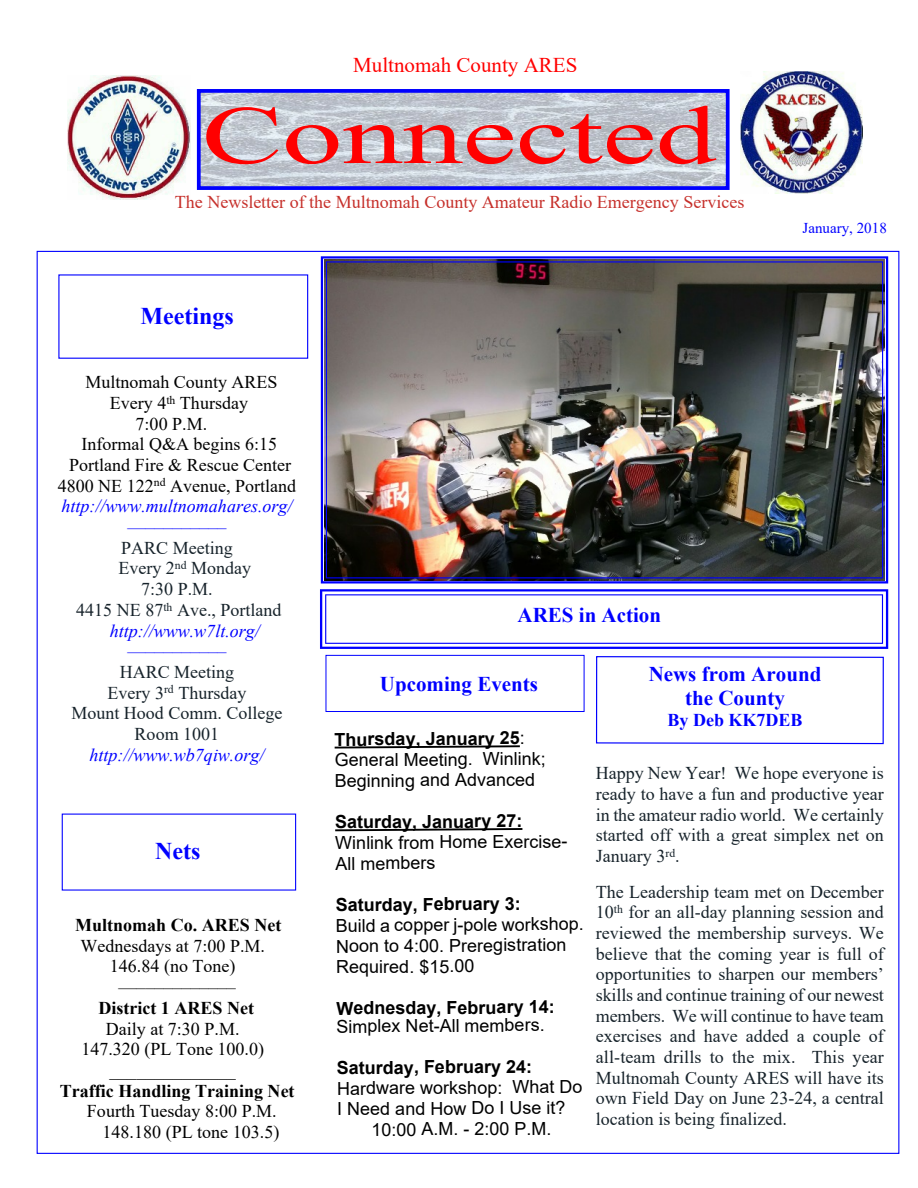
<style>
.page{position:relative;width:918px;height:1188px;background:#fff}
.page>*{position:absolute;margin:0;border:0;box-sizing:border-box;transform-origin:0 0}
.t1{font:82.5px "Times New Roman";letter-spacing:-.005em;color:#f00;scale:1.47 1}
.t2{font:700 24px "Times New Roman";color:#00f}
.t3{font:700 21px/24.2px "Times New Roman";color:#00f;text-align:center}
.t4{font:21px "Times New Roman";color:#f00}
.t5{font:18px/20.7px "Times New Roman";color:#17232b;text-align:justify}
.t6{font:18px/20.7px "Times New Roman";color:#000;text-align:center}
.t7{font:18px/20.7px "Arial";letter-spacing:-.005em;color:#000}
.t8{font:700 18px "Arial";letter-spacing:-.005em;color:#000}
.t9{font:italic 18px "Times New Roman";color:#00f}
.t10{font:18px "Times New Roman";color:#c6302b}
.t11{font:700 18px "Times New Roman";color:#000}
.t12{font:18px "Times New Roman";color:#00f}
.t13{font:700 18px "Times New Roman";color:#00f}
.t14{font:15px "Times New Roman";color:#00f}
.s1{font-weight:700}
</style>
<div class="page">
<div style="left:37px;top:251px;width:862px;height:903px;background:#fff;border:1px solid #00f"></div>
<img style="left:202px;top:94px;width:523px;height:91px">
<div style="left:197px;top:89px;width:533px;height:101px;border:4px solid #00f"></div>
<img style="left:68px;top:75px;width:122px;height:124px">
<img style="left:740px;top:71px;width:122px;height:123px">
<div style="left:326px;top:655px;width:259px;height:57px;border:1px solid #00f"></div>
<svg style="left:320px;top:589px;width:568px;height:60px"></svg>
<svg style="left:335px;top:745px;width:185px;height:4px"></svg>
<svg style="left:335px;top:828px;width:187px;height:3px"></svg>
<svg style="left:595px;top:656px;width:289px;height:89px"></svg>
<img style="left:321px;top:256px;width:567px;height:328px">
<p class="t4" style="left:353px;top:58px;width:226px">Multnomah County ARES</p>
<h1 class="t1" style="left:202px;top:106px;width:351px">Connected</h1>
<p class="t10" style="left:175px;top:195px;width:571px">The Newsletter of the Multnomah County Amateur Radio Emergency Services</p>
<h2 class="t2" style="left:141px;top:308px;width:95px">Meetings</h2>
<p class="t14" style="left:803px;top:222px;width:86px">January, 2018</p>
<p class="t6" style="left:85px;top:374px;width:194px">Multnomah County ARES</p>
<p class="t6" style="left:110px;top:394px;width:140px">Every 4<sup>th</sup> Thursday</p>
<p class="t6" style="left:136px;top:415px;width:73px">7:00 P.M.</p>
<p class="t6" style="left:81px;top:436px;width:197px">Informal Q&amp;A begins 6:15</p>
<p class="t6" style="left:69px;top:456px;width:223px">Portland Fire &amp; Rescue Center</p>
<p class="t6" style="left:58px;top:477px;width:240px">4800 NE 122<sup>nd</sup> Avenue, Portland</p>
<p class="t9" style="left:61px;top:500px;width:233px">http://www.multnomahares.org/</p>
<p class="t12" style="left:127px;top:521px;width:101px">—–––––––––</p>
<p class="t5" style="left:121px;top:539px;width:113px">PARC Meeting</p>
<p class="t5" style="left:118px;top:560px;width:134px">Every 2<sup>nd</sup> Monday</p>
<p class="t5" style="left:141px;top:580px;width:73px">7:30 P.M.</p>
<p class="t5" style="left:76px;top:601px;width:207px">4415 NE 87<sup>th</sup> Ave., Portland</p>
<p class="t9" style="left:110px;top:624px;width:152px">http://www.w7lt.org/</p>
<p class="t12" style="left:127px;top:645px;width:101px">—–––––––––</p>
<p class="t5" style="left:71px;top:663px;width:213px;text-align:center">HARC Meeting<br>Every 3<sup>rd</sup> Thursday<br>Mount Hood Comm. College<br>Room 1001</p>
<p class="t9" style="left:89px;top:748px;width:177px">http://www.wb7qiw.org/</p>
<h2 class="t2" style="left:155px;top:843px;width:47px">Nets</h2>
<p class="t11" style="left:75px;top:919px;width:208px">Multnomah Co. ARES Net</p>
<p class="t6" style="left:80px;top:937px;width:186px">Wednesdays at 7:00 P.M.<br>146.84 (no Tone) —–––––––––––</p>
<p class="t11" style="left:99px;top:1002px;width:157px">District 1 ARES Net</p>
<p class="t6" style="left:81px;top:1020px;width:184px">Daily at 7:30 P.M.<br>147.320 (PL Tone 100.0) ______________</p>
<p class="t11" style="left:60px;top:1084px;width:236px">Traffic Handling Training Net</p>
<p class="t6" style="left:87px;top:1103px;width:194px;text-align:right">Fourth Tuesday 8:00 P.M.<br>148.180 (PL tone 103.5)</p>
<p class="t3" style="left:518px;top:605px;width:145px">ARES in Action</p>
<p class="t3" style="left:380px;top:674px;width:160px">Upcoming Events</p>
<p class="t7" style="left:335px;top:730px;width:213px"><span class="s1">Thursday, January 25</span>:<br>General Meeting. Winlink;<br>Beginning and Advanced</p>
<p class="t8" style="left:335px;top:815px;width:189px">Saturday, January 27:</p>
<p class="t7" style="left:335px;top:833px;width:234px;line-height:21.1px">Winlink from Home Exercise-<br>All members</p>
<p class="t8" style="left:336px;top:897px;width:187px">Saturday, February 3:</p>
<p class="t7" style="left:336px;top:916px;width:250px">Build a copper j-pole workshop.<br>Noon to 4:00. Preregistration<br>Required. $15.00</p>
<p class="t8" style="left:337px;top:1001px;width:220px">Wednesday, February 14:</p>
<p class="t7" style="left:337px;top:1017px;width:210px">Simplex Net-All members.</p>
<p class="t8" style="left:337px;top:1060px;width:197px">Saturday, February 24:</p>
<p class="t7" style="left:337px;top:1079px;width:247px">Hardware workshop: What Do</p>
<p class="t7" style="left:337px;top:1100px;width:230px">I Need and How Do I Use it?</p>
<p class="t7" style="left:371px;top:1120px;width:182px">10:00 A.M. - 2:00 P.M.</p>
<p class="t3" style="left:649px;top:664px;width:174px">News from Around the County</p>
<p class="t13" style="left:668px;top:714px;width:137px">By Deb KK7DEB</p>
<p class="t5" style="left:596px;top:764px;width:290px">Happy New Year! We hope everyone is ready to have a fun and productive year in the amateur radio world. We certainly started off with a great simplex net on January 3<sup>rd</sup>.</p>
<p class="t5" style="left:596px;top:883px;width:290px">The Leadership team met on December 10<sup>th</sup> for an all-day planning session and reviewed the membership surveys. We believe that the coming year is full of opportunities to sharpen our members’ skills and continue training of our newest members. We will continue to have team exercises and have added a couple of all-team drills to the mix. This year Multnomah County ARES will have its own Field Day on June 23-24, a central location is being finalized.</p>
</div>
